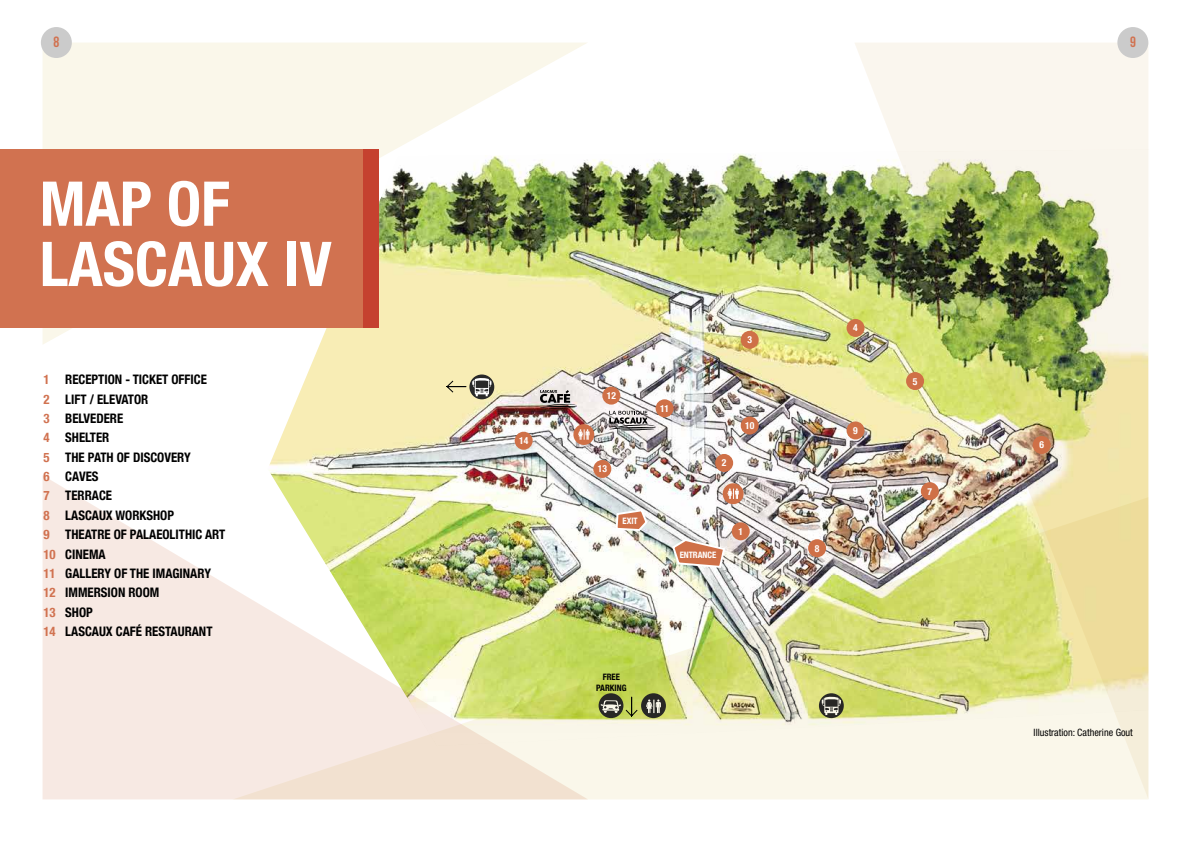
<style>
.page{position:relative;width:1191px;height:842px;background:#fff}
.page>*{position:absolute;margin:0;border:0;box-sizing:border-box;transform-origin:0 0}
.t1{font:700 condensed 61.8px/60.3px "Helvetica Neue";color:#fff}
.t2{font:700 14.8px "Bebas Neue";color:#d17250}
.t3{font:700 condensed 13.1px/19.3px "Helvetica Neue";color:#000}
.t4{font:condensed 10.1px "Helvetica Neue LT Std";color:#000}
.t5{font:700 condensed 9.8px "Helvetica Neue";color:#fff}
.t6{font:700 condensed 8.8px "Helvetica Neue";color:#fff}
.t7{font:700 condensed 8.8px/10.4px "Helvetica Neue";color:#000;text-align:center}
.s1{color:#d17250}
</style>
<div class="page">
<svg style="left:43px;top:476px;width:189px;height:323px;fill:#f7e9e3"></svg>
<div style="left:855px;top:43px;width:293px;height:106px;background:#faf6ee"></div>
<svg style="left:43px;top:43px;width:543px;height:301px;fill:#faf7ea"></svg>
<div style="left:41px;top:27px;width:31px;height:31px;background:#cbcbcb;border-radius:50%"></div>
<div style="left:1117px;top:27px;width:31px;height:31px;background:#cbcbcb;border-radius:50%"></div>
<img style="left:268px;top:149px;width:881px;height:583px">
<svg style="left:469px;top:374px;width:25px;height:25px"></svg>
<svg style="left:445px;top:378px;width:46px;height:18px"></svg>
<div style="left:593px;top:460px;width:18px;height:18px;background:#cf7047;border-radius:50%"></div>
<div style="left:602px;top:387px;width:18px;height:18px;background:#cf7047;border-radius:50%"></div>
<div style="left:655px;top:399px;width:18px;height:18px;background:#cf7047;border-radius:50%"></div>
<div style="left:514px;top:432px;width:18px;height:18px;background:#cf7047;border-radius:50%"></div>
<svg style="left:540px;top:390px;width:37px;height:19px"></svg>
<svg style="left:609px;top:411px;width:47px;height:19px"></svg>
<div style="left:573px;top:424px;width:21px;height:21px;background:#cf7047;border-radius:50%"></div>
<svg style="left:578px;top:429px;width:11px;height:11px"></svg>
<div style="left:722px;top:483px;width:21px;height:21px;background:#cf7047;border-radius:50%"></div>
<svg style="left:727px;top:488px;width:12px;height:9px"></svg>
<div style="left:846px;top:319px;width:18px;height:18px;background:#cf7047;border-radius:50%"></div>
<div style="left:906px;top:372px;width:18px;height:18px;background:#cf7047;border-radius:50%"></div>
<div style="left:1032px;top:436px;width:18px;height:18px;background:#cf7047;border-radius:50%"></div>
<div style="left:921px;top:482px;width:17px;height:18px;background:#cf7047;border-radius:50%"></div>
<div style="left:846px;top:421px;width:18px;height:18px;background:#cf7047;border-radius:50%"></div>
<div style="left:740px;top:331px;width:18px;height:18px;background:#cf7047;border-radius:50%"></div>
<div style="left:715px;top:454px;width:18px;height:18px;background:#cf7047;border-radius:50%"></div>
<div style="left:740px;top:417px;width:18px;height:17px;background:#cf7047;border-radius:50%"></div>
<div style="left:0;top:149px;width:363px;height:179px;background:#d17250"></div>
<div style="left:363px;top:149px;width:15px;height:179px;background:#c5412f"></div>
<img style="left:232px;top:497px;width:916px;height:302px">
<p class="t2" style="left:54px;top:33px;width:7px">8</p>
<p class="t2" style="left:1130px;top:33px;width:7px">9</p>
<h1 class="t1" style="left:40px;top:169px;width:293px">MAP OF<br>LASCAUX IV</h1>
<p class="t3" style="left:43px;top:369px;width:183px"><span class="s1">1</span> RECEPTION - TICKET OFFICE<br><span class="s1">2</span> LIFT / ELEVATOR<br><span class="s1">3</span> BELVEDERE<br><span class="s1">4</span> SHELTER<br><span class="s1">5</span> THE PATH OF DISCOVERY<br><span class="s1">6</span> CAVES<br><span class="s1">7</span> TERRACE<br><span class="s1">8</span> LASCAUX WORKSHOP<br><span class="s1">9</span> THEATRE OF PALAEOLITHIC ART<br><span class="s1">10</span> CINEMA<br><span class="s1">11</span> GALLERY OF THE IMAGINARY<br><span class="s1">12</span> IMMERSION ROOM<br><span class="s1">13</span> SHOP<br><span class="s1">14</span> LASCAUX CAFÉ RESTAURANT</p>
<p class="t5" style="left:519px;top:433px;width:11px">14</p>
<p class="t5" style="left:607px;top:387px;width:11px">12</p>
<p class="t5" style="left:598px;top:461px;width:11px">13</p>
<p class="t6" style="left:622px;top:513px;width:17px">EXIT</p>
<p class="t5" style="left:747px;top:332px;width:6px">3</p>
<p class="t5" style="left:660px;top:400px;width:11px">11</p>
<p class="t5" style="left:722px;top:455px;width:6px">2</p>
<p class="t5" style="left:745px;top:417px;width:11px">10</p>
<p class="t6" style="left:679px;top:547px;width:38px">ENTRANCE</p>
<p class="t5" style="left:738px;top:523px;width:6px">1</p>
<p class="t7" style="left:596px;top:671px;width:32px">FREE<br>PARKING</p>
<p class="t5" style="left:853px;top:320px;width:6px">4</p>
<p class="t5" style="left:853px;top:422px;width:6px">9</p>
<p class="t5" style="left:815px;top:540px;width:6px">8</p>
<p class="t5" style="left:912px;top:373px;width:6px">5</p>
<p class="t5" style="left:927px;top:483px;width:6px">7</p>
<p class="t5" style="left:1039px;top:437px;width:6px">6</p>
<p class="t4" style="left:1033px;top:726px;width:101px">Illustration: Catherine Gout</p>
</div>
